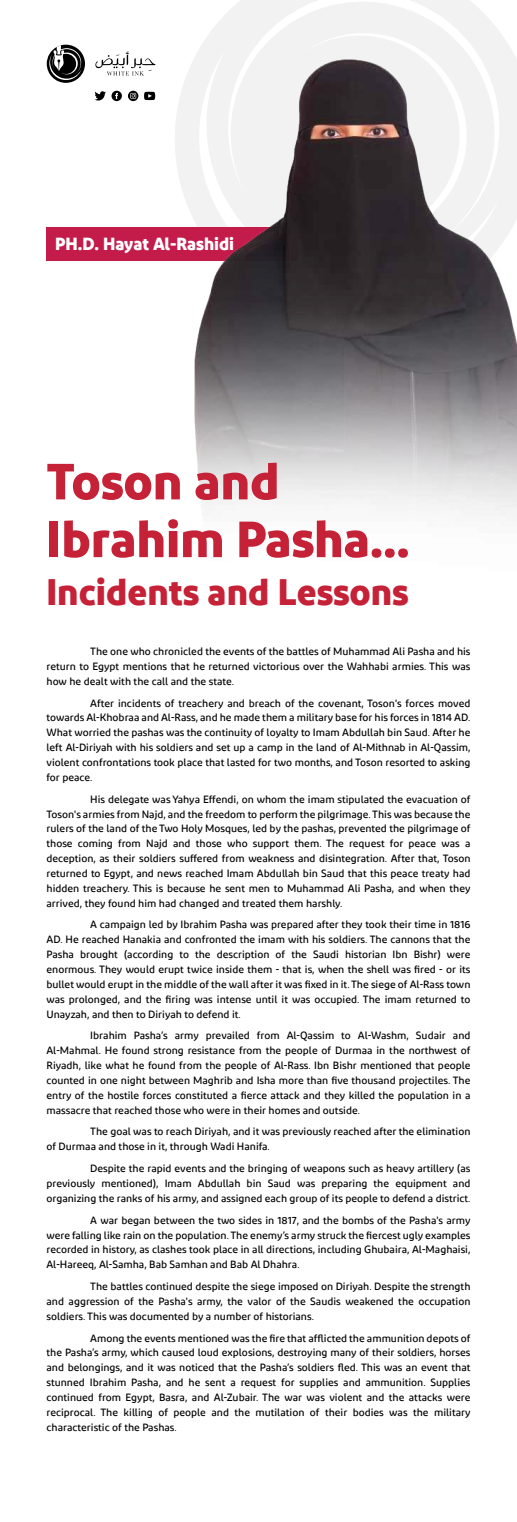
<style>
.page{position:relative;width:517px;height:1522px;background:#fff}
.page>*{position:absolute;margin:0;border:0;box-sizing:border-box;transform-origin:0 0}
.t1{font:700 50.75px/57.8px "Diodrum Arabic";color:#c52137}
.t2{font:700 36.75px "Diodrum Arabic";color:#c52137}
.t3{font:700 17.5px "Diodrum Arabic";color:#fff}
.t4{font:500 10.5px/14.9px "Diodrum Arabic";color:#000;text-align:justify}
</style>
<div class="page">
<svg style="left:175px;top:0;width:341px;height:219px;fill:#f2f2f2"></svg>
<div style="left:46px;top:227px;width:252px;height:34px;background:#c31c4b"></div>
<svg style="left:95px;top:52px;width:60px;height:23px"></svg>
<svg style="left:46px;top:44px;width:39px;height:39px"></svg>
<svg style="left:47px;top:45px;width:38px;height:38px"></svg>
<svg style="left:144px;top:92px;width:11px;height:8px"></svg>
<svg style="left:94px;top:91px;width:28px;height:10px"></svg>
<svg style="left:128px;top:91px;width:10px;height:10px"></svg>
<img style="left:194px;top:60px;width:322px;height:456px">
<h3 class="t3" style="left:55px;top:233px;width:180px">PH.D. Hayat Al-Rashidi</h3>
<h1 class="t1" style="left:46px;top:453px;width:364px">Toson and<br>Ibrahim Pasha...</h1>
<h2 class="t2" style="left:46px;top:571px;width:363px">Incidents and Lessons</h2>
<p class="t4" style="left:46px;top:644px;width:425px;text-indent:44px">The one who chronicled the events of the battles of Muhammad Ali Pasha and his return to Egypt mentions that he returned victorious over the Wahhabi armies. This was how he dealt with the call and the state.</p>
<p class="t4" style="left:46px;top:695px;width:425px;text-indent:44px">After incidents of treachery and breach of the covenant, Toson's forces moved towards Al-Khobraa and Al-Rass, and he made them a military base for his forces in 1814 AD.<br>What worried the pashas was the continuity of loyalty to Imam Abdullah bin Saud. After he left Al-Diriyah with his soldiers and set up a camp in the land of Al-Mithnab in Al-Qassim, violent confrontations took place that lasted for two months, and Toson resorted to asking for peace.</p>
<p class="t4" style="left:46px;top:792px;width:425px;text-indent:44px">His delegate was Yahya Effendi, on whom the imam stipulated the evacuation of Toson's armies from Najd, and the freedom to perform the pilgrimage. This was because the rulers of the land of the Two Holy Mosques, led by the pashas, prevented the pilgrimage of those coming from Najd and those who support them. The request for peace was a deception, as their soldiers suffered from weakness and disintegration. After that, Toson returned to Egypt, and news reached Imam Abdullah bin Saud that this peace treaty had hidden treachery. This is because he sent men to Muhammad Ali Pasha, and when they arrived, they found him had changed and treated them harshly.</p>
<p class="t4" style="left:46px;top:917px;width:425px;text-indent:44px">A campaign led by Ibrahim Pasha was prepared after they took their time in 1816<br>AD. He reached Hanakia and confronted the imam with his soldiers. The cannons that the Pasha brought (according to the description of the Saudi historian Ibn Bishr) were enormous. They would erupt twice inside them - that is, when the shell was fired - or its bullet would erupt in the middle of the wall after it was fixed in it. The siege of Al-Rass town was prolonged, and the firing was intense until it was occupied. The imam returned to Unayzah, and then to Diriyah to defend it.</p>
<p class="t4" style="left:46px;top:1028px;width:425px;text-indent:44px">Ibrahim Pasha’s army prevailed from Al-Qassim to Al-Washm, Sudair and Al-Mahmal. He found strong resistance from the people of Durmaa in the northwest of Riyadh, like what he found from the people of Al-Rass. Ibn Bishr mentioned that people counted in one night between Maghrib and Isha more than five thousand projectiles. The entry of the hostile forces constituted a fierce attack and they killed the population in a massacre that reached those who were in their homes and outside.</p>
<p class="t4" style="left:46px;top:1124px;width:425px;text-indent:44px">The goal was to reach Diriyah, and it was previously reached after the elimination of Durmaa and those in it, through Wadi Hanifa.</p>
<p class="t4" style="left:46px;top:1161px;width:425px;text-indent:44px">Despite the rapid events and the bringing of weapons such as heavy artillery (as previously mentioned), Imam Abdullah bin Saud was preparing the equipment and organizing the ranks of his army, and assigned each group of its people to defend a district.</p>
<p class="t4" style="left:46px;top:1213px;width:425px;text-indent:44px">A war began between the two sides in 1817, and the bombs of the Pasha's army were falling like rain on the population. The enemy’s army struck the fiercest ugly examples recorded in history, as clashes took place in all directions, including Ghubaira, Al-Maghaisi, Al-Hareeq, Al-Samha, Bab Samhan and Bab Al Dhahra.</p>
<p class="t4" style="left:46px;top:1279px;width:425px;text-indent:44px">The battles continued despite the siege imposed on Diriyah. Despite the strength and aggression of the Pasha's army, the valor of the Saudis weakened the occupation soldiers. This was documented by a number of historians.</p>
<p class="t4" style="left:46px;top:1330px;width:425px;text-indent:44px">Among the events mentioned was the fire that afflicted the ammunition depots of the Pasha’s army, which caused loud explosions, destroying many of their soldiers, horses and belongings, and it was noticed that the Pasha’s soldiers fled. This was an event that stunned Ibrahim Pasha, and he sent a request for supplies and ammunition. Supplies continued from Egypt, Basra, and Al-Zubair. The war was violent and the attacks were reciprocal. The killing of people and the mutilation of their bodies was the military characteristic of the Pashas.</p>
</div>
